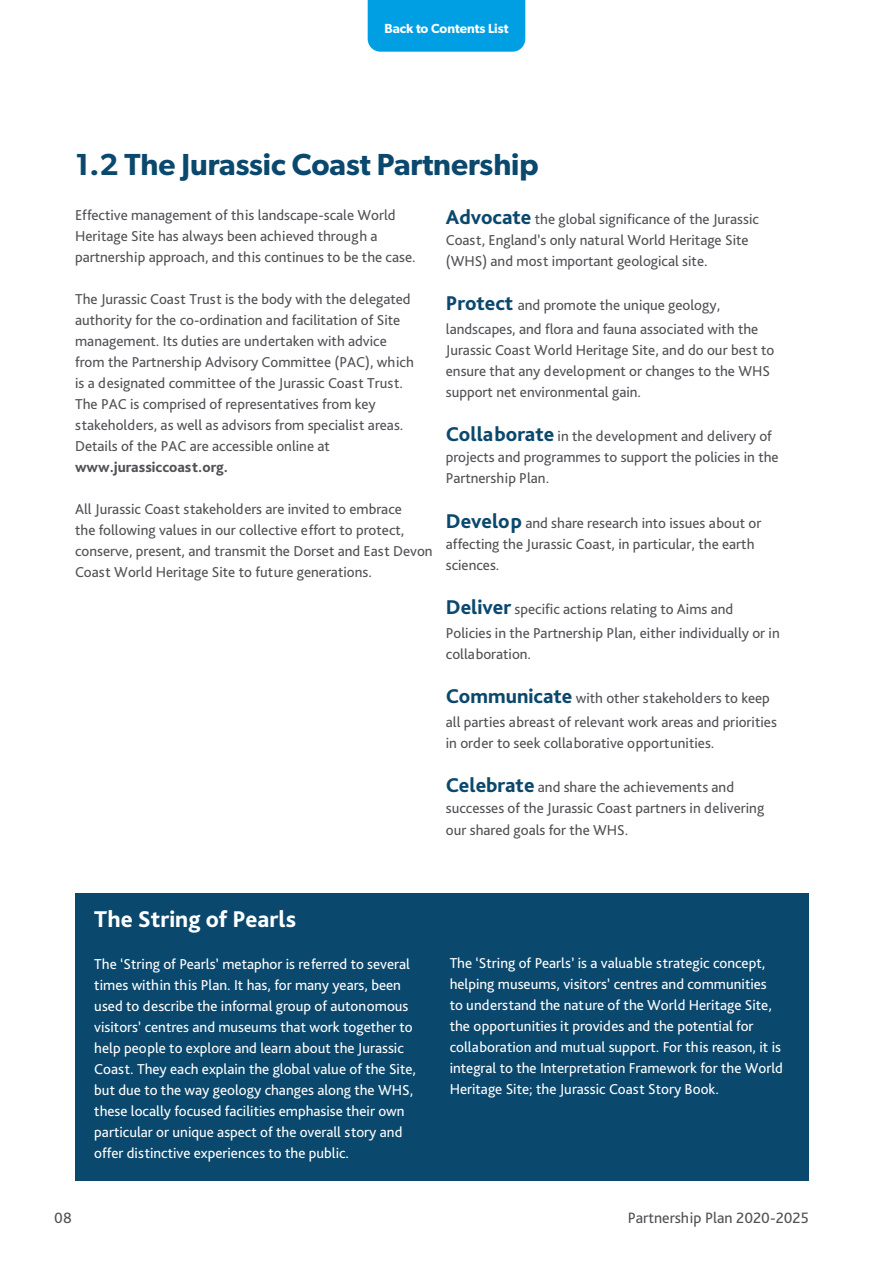
<style>
.page{position:relative;width:893px;height:1263px;background:#fff}
.page>*{position:absolute;margin:0;border:0;box-sizing:border-box;transform-origin:0 0}
.t1{font:600 30.45px "Gibson";color:#0b486d}
.t2{font:800 23.85px "Bliss Pro";color:#fff}
.t3{font:15.75px "Bliss Pro";color:#515156}
.t4{font:15px/21px "Bliss Pro";color:#515156}
.t5{font:15px/21px "Bliss Pro";color:#fff}
.t6{font:800 15px "Bliss Pro";color:#515156}
.t7{font:600 13.2px "Gibson";color:#fff}
.s1{font-weight:800;font-size:20.85px;color:#0b486d}
</style>
<div class="page">
<div style="left:75px;top:893px;width:734px;height:288px;background:#0b486d"></div>
<div style="left:368px;top:0;width:157px;height:52px;background:#009fe3"></div>
<p class="t7" style="left:384px;top:21px;width:125px">Back to Contents List</p>
<h1 class="t1" style="left:75px;top:146px;width:465px">1.2 The Jurassic Coast Partnership</h1>
<p class="t4" style="left:75px;top:204px;width:342px">Effective management of this landscape-scale World<br>Heritage Site has always been achieved through a partnership approach, and this continues to be the case.</p>
<p class="t4" style="left:75px;top:288px;width:340px">The Jurassic Coast Trust is the body with the delegated authority for the co-ordination and facilitation of Site management. Its duties are undertaken with advice from the Partnership Advisory Committee (PAC), which is a designated committee of the Jurassic Coast Trust.<br>The PAC is comprised of representatives from key stakeholders, as well as advisors from specialist areas.<br>Details of the PAC are accessible online at</p>
<p class="t6" style="left:75px;top:457px;width:154px">www.jurassiccoast.org.</p>
<p class="t4" style="left:75px;top:498px;width:359px">All Jurassic Coast stakeholders are invited to embrace<br>the following values in our collective effort to protect, conserve, present, and transmit the Dorset and East Devon Coast World Heritage Site to future generations.</p>
<p class="t4" style="left:446px;top:208px;width:315px"><span class="s1">Advocate</span> the global significance of the Jurassic<br>Coast, England’s only natural World Heritage Site (WHS) and most important geological site.</p>
<p class="t4" style="left:446px;top:293px;width:314px;line-height:23.5px"><span class="s1">Protect</span> and promote the unique geology, landscapes, and flora and fauna associated with the</p>
<p class="t4" style="left:446px;top:339px;width:330px">Jurassic Coast World Heritage Site, and do our best to ensure that any development or changes to the WHS support net environmental gain.</p>
<p class="t4" style="left:446px;top:425px;width:334px"><span class="s1">Collaborate</span> in the development and delivery of projects and programmes to support the policies in the<br>Partnership Plan.</p>
<p class="t4" style="left:446px;top:512px;width:317px"><span class="s1">Develop</span> and share research into issues about or affecting the Jurassic Coast, in particular, the earth sciences.</p>
<p class="t4" style="left:446px;top:597px;width:335px;line-height:23.5px"><span class="s1">Deliver</span> specific actions relating to Aims and<br>Policies in the Partnership Plan, either individually or in</p>
<p class="t4" style="left:446px;top:643px;width:87px">collaboration.</p>
<p class="t4" style="left:446px;top:686px;width:333px;line-height:23.5px"><span class="s1">Communicate</span> with other stakeholders to keep all parties abreast of relevant work areas and priorities</p>
<p class="t4" style="left:446px;top:732px;width:270px">in order to seek collaborative opportunities.</p>
<p class="t4" style="left:446px;top:776px;width:320px"><span class="s1">Celebrate</span> and share the achievements and successes of the Jurassic Coast partners in delivering our shared goals for the WHS.</p>
<h2 class="t2" style="left:94px;top:904px;width:203px">The String of Pearls</h2>
<p class="t5" style="left:94px;top:953px;width:323px">The ‘String of Pearls’ metaphor is referred to several times within this Plan. It has, for many years, been used to describe the informal group of autonomous visitors’ centres and museums that work together to help people to explore and learn about the Jurassic Coast. They each explain the global value of the Site, but due to the way geology changes along the WHS, these locally focused facilities emphasise their own particular or unique aspect of the overall story and offer distinctive experiences to the public.</p>
<p class="t5" style="left:450px;top:952px;width:335px">The ‘String of Pearls’ is a valuable strategic concept, helping museums, visitors’ centres and communities to understand the nature of the World Heritage Site, the opportunities it provides and the potential for collaboration and mutual support. For this reason, it is integral to the Interpretation Framework for the World Heritage Site; the Jurassic Coast Story Book.</p>
<p class="t3" style="left:54px;top:1208px;width:19px">08</p>
<p class="t3" style="left:628px;top:1208px;width:182px">Partnership Plan 2020-2025</p>
</div>
